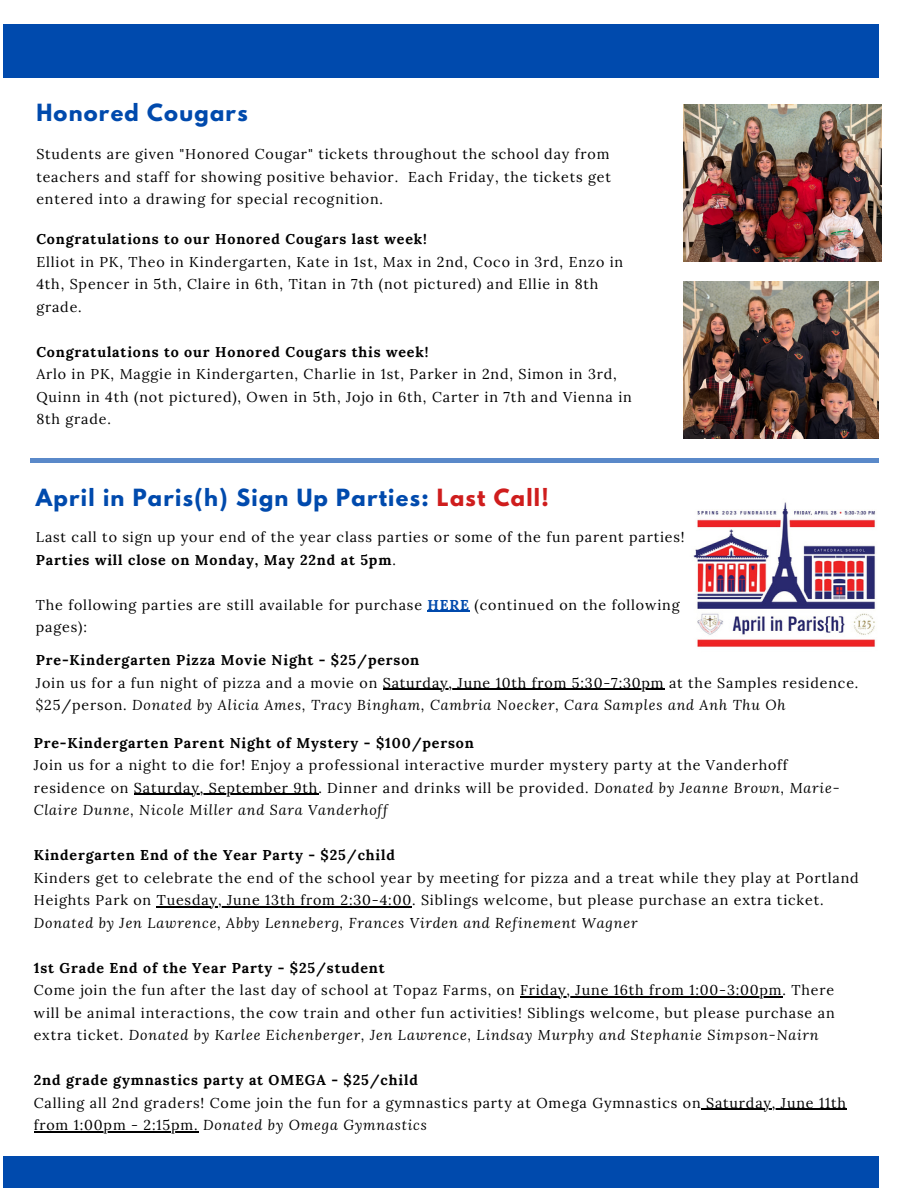
<style>
.page{position:relative;width:918px;height:1188px;background:#fff}
.page>*{position:absolute;margin:0;border:0;box-sizing:border-box;transform-origin:0 0}
.t1{font:700 21px "League Spartan";letter-spacing:.06em;color:#004aad}
.t2{font:14.25px/22.5px "Lora";letter-spacing:.06em;color:#000}
.t3{font:700 14.25px "Lora";letter-spacing:.06em;color:#000}
.s1{color:#cf1d1d}
.s2{font-weight:700}
.s3{font-weight:700;color:#004aad}
.s4{font-style:italic}
</style>
<div class="page">
<div style="left:4px;top:1156px;width:875px;height:32px;background:#004aad"></div>
<div style="left:4px;top:25px;width:875px;height:53px;background:#004aad"></div>
<img style="left:683px;top:105px;width:198px;height:156px">
<img style="left:683px;top:281px;width:196px;height:158px">
<hr style="left:428px;top:611px;width:42px;height:1px;background:#004aad">
<img style="left:693px;top:502px;width:183px;height:145px">
<hr style="left:383px;top:689px;width:282px;height:1px;background:#000">
<hr style="left:30px;top:459px;width:849px;height:3px;background:#004aad">
<hr style="left:134px;top:794px;width:184px;height:1px;background:#000">
<hr style="left:157px;top:906px;width:255px;height:1px;background:#000">
<hr style="left:520px;top:996px;width:263px;height:1px;background:#000">
<hr style="left:702px;top:1109px;width:145px;height:1px;background:#000">
<hr style="left:34px;top:1131px;width:164px;height:1px;background:#000">
<p class="t1" style="left:36px;top:102px;width:213px">Honored Cougars</p>
<p class="t2" style="left:36px;top:143px;width:576px;text-align:justify">Students are given "Honored Cougar" tickets throughout the school day from teachers and staff for showing positive behavior. Each Friday, the tickets get entered into a drawing for special recognition.</p>
<p class="t3" style="left:36px;top:230px;width:392px">Congratulations to our Honored Cougars last week!</p>
<p class="t2" style="left:36px;top:250px;width:588px">Elliot in PK, Theo in Kindergarten, Kate in 1st, Max in 2nd, Coco in 3rd, Enzo in<br>4th, Spencer in 5th, Claire in 6th, Titan in 7th (not pictured) and Ellie in 8th grade.</p>
<p class="t3" style="left:36px;top:343px;width:394px">Congratulations to our Honored Cougars this week!</p>
<p class="t2" style="left:36px;top:363px;width:597px">Arlo in PK, Maggie in Kindergarten, Charlie in 1st, Parker in 2nd, Simon in 3rd,<br>Quinn in 4th (not pictured), Owen in 5th, Jojo in 6th, Carter in 7th and Vienna in<br>8th grade.</p>
<p class="t1" style="left:36px;top:487px;width:514px">April in Paris(h) Sign Up Parties: <span class="s1">Last Call!</span></p>
<p class="t2" style="left:36px;top:526px;width:650px">Last call to sign up your end of the year class parties or some of the fun parent parties!<br><span class="s2">Parties will close on Monday, May 22nd at 5pm</span>.</p>
<p class="t2" style="left:36px;top:593px;width:645px">The following parties are still available for purchase <span class="s3">HERE</span> (continued on the following pages):</p>
<p class="t3" style="left:36px;top:651px;width:385px">Pre-Kindergarten Pizza Movie Night - $25/person</p>
<p class="t2" style="left:36px;top:671px;width:824px">Join us for a fun night of pizza and a movie on Saturday, June 10th from 5:30-7:30pm at the Samples residence. $25/person. <span class="s4">Donated by Alicia Ames, Tracy Bingham, Cambria Noecker, Cara Samples and Anh Thu Oh</span></p>
<p class="t3" style="left:34px;top:733px;width:442px">Pre-Kindergarten Parent Night of Mystery - $100/person</p>
<p class="t2" style="left:34px;top:754px;width:807px">Join us for a night to die for! Enjoy a professional interactive murder mystery party at the Vanderhoff residence on Saturday, September 9th. Dinner and drinks will be provided. <span class="s4">Donated by Jeanne Brown, Marie-<br>Claire Dunne, Nicole Miller and Sara Vanderhoff</span></p>
<p class="t3" style="left:34px;top:846px;width:363px">Kindergarten End of the Year Party - $25/child</p>
<p class="t2" style="left:34px;top:866px;width:826px">Kinders get to celebrate the end of the school year by meeting for pizza and a treat while they play at Portland<br>Heights Park on Tuesday, June 13th from 2:30-4:00. Siblings welcome, but please purchase an extra ticket.<br><span class="s4">Donated by Jen Lawrence, Abby Lenneberg, Frances Virden and Refinement Wagner</span></p>
<p class="t3" style="left:34px;top:958px;width:352px">1st Grade End of the Year Party - $25/student</p>
<p class="t2" style="left:34px;top:979px;width:802px;text-align:justify">Come join the fun after the last day of school at Topaz Farms, on Friday, June 16th from 1:00-3:00pm. There will be animal interactions, the cow train and other fun activities! Siblings welcome, but please purchase an extra ticket. <span class="s4">Donated by Karlee Eichenberger, Jen Lawrence, Lindsay Murphy and Stephanie Simpson-Nairn</span></p>
<p class="t3" style="left:34px;top:1071px;width:386px">2nd grade gymnastics party at OMEGA - $25/child</p>
<p class="t2" style="left:34px;top:1091px;width:814px">Calling all 2nd graders! Come join the fun for a gymnastics party at Omega Gymnastics on Saturday, June 11th from 1:00pm - 2:15pm. <span class="s4">Donated by Omega Gymnastics</span></p>
</div>
